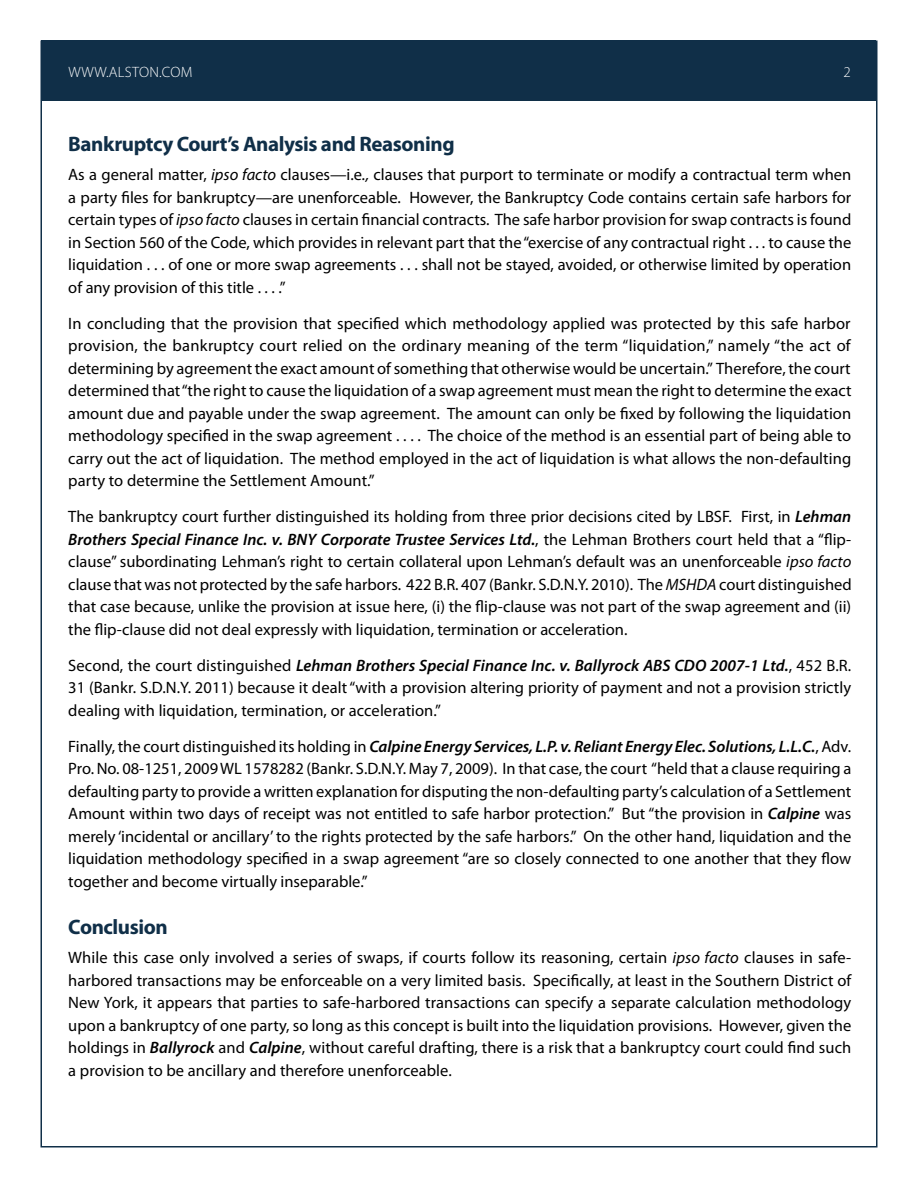
<style>
.page{position:relative;width:918px;height:1188px;background:#fff}
.page>*{position:absolute;margin:0;border:0;box-sizing:border-box;transform-origin:0 0}
.t1{font:700 21px "Myriad Pro";letter-spacing:-.02em;color:#102f48}
.t2{font:16.5px/22.5px "Myriad Pro";color:#000;text-align:justify}
.t3{font:300 15px "Myriad Pro";letter-spacing:.02em;color:#fff}
.s1{font-style:italic}
.s2{font-weight:600;font-style:italic}
</style>
<div class="page">
<div style="left:42px;top:40px;width:834px;height:61px;background:#102f48"></div>
<p class="t3" style="left:68px;top:63px;width:126px">WWW.ALSTON.COM</p>
<p class="t3" style="left:843px;top:63px;width:9px">2</p>
<p class="t1" style="left:68px;top:130px;width:388px">Bankruptcy Court’s Analysis and Reasoning</p>
<p class="t2" style="left:68px;top:163px;width:785px">As a general matter, <span class="s1">ipso facto</span> clauses—i.e<span class="s1">.,</span> clauses that purport to terminate or modify a contractual term when a party files for bankruptcy—are unenforceable. However, the Bankruptcy Code contains certain safe harbors for certain types of <span class="s1">ipso facto</span> clauses in certain financial contracts. The safe harbor provision for swap contracts is found in Section 560 of the Code, which provides in relevant part that the “exercise of any contractual right . . . to cause the liquidation . . . of one or more swap agreements . . . shall not be stayed, avoided, or otherwise limited by operation of any provision of this title . . . .”</p>
<p class="t2" style="left:68px;top:311px;width:785px">In concluding that the provision that specified which methodology applied was protected by this safe harbor provision, the bankruptcy court relied on the ordinary meaning of the term “liquidation,” namely “the act of determining by agreement the exact amount of something that otherwise would be uncertain.” Therefore, the court determined that “the right to cause the liquidation of a swap agreement must mean the right to determine the exact amount due and payable under the swap agreement. The amount can only be fixed by following the liquidation methodology specified in the swap agreement . . . . The choice of the method is an essential part of being able to carry out the act of liquidation. The method employed in the act of liquidation is what allows the non-defaulting party to determine the Settlement Amount.”</p>
<p class="t2" style="left:68px;top:505px;width:785px">The bankruptcy court further distinguished its holding from three prior decisions cited by LBSF. First, in <span class="s2">Lehman Brothers Special Finance Inc. v. BNY Corporate Trustee Services Ltd.</span>, the Lehman Brothers court held that a “flip&shy;clause” subordinating Lehman’s right to certain collateral upon Lehman’s default was an unenforceable <span class="s1">ipso facto </span>clause that was not protected by the safe harbors. 422 B.R. 407 (Bankr. S.D.N.Y. 2010). The <span class="s1">MSHDA</span> court distinguished that case because, unlike the provision at issue here, (i) the flip-clause was not part of the swap agreement and (ii) the flip-clause did not deal expressly with liquidation, termination or acceleration.</p>
<p class="t2" style="left:68px;top:654px;width:785px">Second, the court distinguished <span class="s2">Lehman Brothers Special Finance Inc. v. Ballyrock ABS CDO 2007-1 Ltd.</span>, 452 B.R.<br>31 (Bankr. S.D.N.Y. 2011) because it dealt “with a provision altering priority of payment and not a provision strictly dealing with liquidation, termination, or acceleration.”</p>
<p class="t2" style="left:68px;top:735px;width:785px">Finally, the court distinguished its holding in <span class="s2">Calpine Energy Services, L.P. v. Reliant Energy Elec. Solutions, L.L.C.</span>, Adv.<br>Pro. No. 08-1251, 2009 WL 1578282 (Bankr. S.D.N.Y. May 7, 2009). In that case, the court “held that a clause requiring a defaulting party to provide a written explanation for disputing the non-defaulting party’s calculation of a Settlement Amount within two days of receipt was not entitled to safe harbor protection.” But “the provision in <span class="s2">Calpine</span> was merely ‘incidental or ancillary’ to the rights protected by the safe harbors.” On the other hand, liquidation and the liquidation methodology specified in a swap agreement “are so closely connected to one another that they flow together and become virtually inseparable.”</p>
<p class="t1" style="left:68px;top:913px;width:101px">Conclusion</p>
<p class="t2" style="left:68px;top:946px;width:785px">While this case only involved a series of swaps, if courts follow its reasoning, certain <span class="s1">ipso facto</span> clauses in safe&shy;harbored transactions may be enforceable on a very limited basis. Specifically, at least in the Southern District of New York, it appears that parties to safe-harbored transactions can specify a separate calculation methodology upon a bankruptcy of one party, so long as this concept is built into the liquidation provisions. However, given the holdings in <span class="s2">Ballyrock</span> and <span class="s2">Calpine</span>, without careful drafting, there is a risk that a bankruptcy court could find such a provision to be ancillary and therefore unenforceable.</p>
</div>
